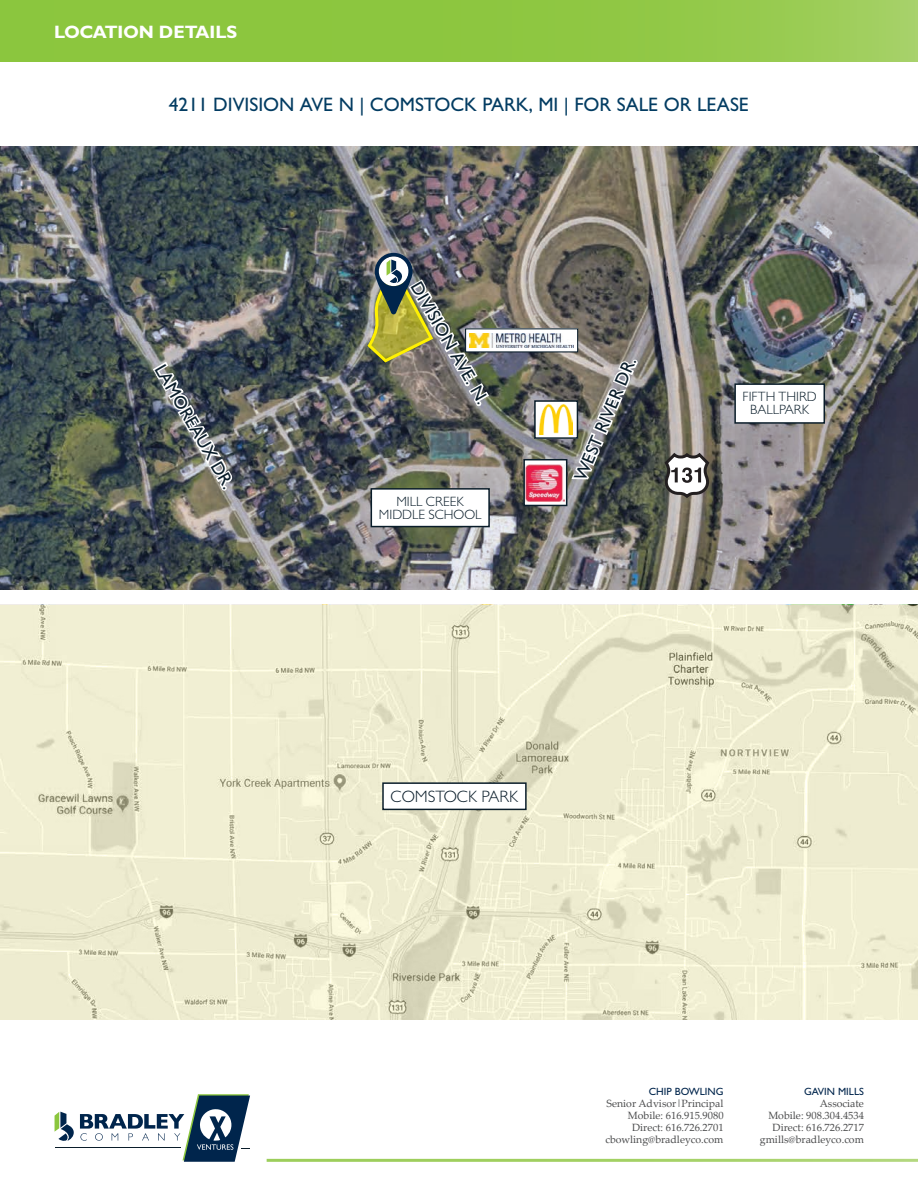
<style>
.page{position:relative;width:918px;height:1188px;background:#fff}
.page>*{position:absolute;margin:0;border:0;box-sizing:border-box;transform-origin:0 0}
.t1{font:500 19.5px "Gill Sans MT Std";color:#033c62}
.t2{font:500 18px "Gill Sans MT Std";color:#0a1d2a}
.t3{font:700 18px "Gill Sans MT Std";color:#fff}
.t4{font:300 16.5px "Gill Sans MT Std";color:#0a1d2a}
.t5{font:300 13.5px/13.5px "Gill Sans MT Std";color:#0a1d2a;text-align:center}
.t6{font:10.5px/12px "Palatino Linotype";color:#4b4c4d;text-align:right}
.t7{font:500 10.5px "Gill Sans MT Std";color:#00254c}
</style>
<div class="page">
<svg style="left:0;top:0;width:918px;height:62px;background:#90c745"></svg>
<svg style="left:55px;top:1094px;width:195px;height:68px"></svg>
<img style="left:0;top:147px;width:918px;height:443px">
<img style="left:151px;top:360px;width:83px;height:133px">
<svg style="left:569px;top:359px;width:71px;height:122px"></svg>
<div style="left:535px;top:401px;width:42px;height:37px;background:#fff"></div>
<img style="left:540px;top:405px;width:33px;height:29px">
<div style="left:534px;top:400px;width:44px;height:39px;border:2px solid #0a1d2a"></div>
<div style="left:466px;top:329px;width:112px;height:23px;background:#fff"></div>
<img style="left:491px;top:334px;width:82px;height:14px">
<svg style="left:526px;top:462px;width:38px;height:41px"></svg>
<img style="left:526px;top:464px;width:38px;height:37px">
<div style="left:523px;top:459px;width:44px;height:47px;border:2px solid #0a1d2a"></div>
<img style="left:0;top:605px;width:918px;height:415px">
<div style="left:383px;top:783px;width:143px;height:26px;background:#fff"></div>
<div style="left:382px;top:782px;width:145px;height:28px;border:2px solid #0a1d2a"></div>
<div style="left:735px;top:384px;width:89px;height:39px;background:#fff"></div>
<div style="left:734px;top:383px;width:91px;height:41px;border:2px solid #0a1d2a"></div>
<div style="left:371px;top:489px;width:118px;height:38px;background:#fff"></div>
<div style="left:371px;top:488px;width:119px;height:39px;border:2px solid #0a1d2a"></div>
<svg style="left:664px;top:453px;width:45px;height:45px"></svg>
<img style="left:365px;top:253px;width:126px;height:153px">
<h2 class="t3" style="left:54px;top:21px;width:185px">LOCATION DETAILS</h2>
<h1 class="t1" style="left:169px;top:93px;width:582px">4211 DIVISION AVE N | COMSTOCK PARK, MI | FOR SALE OR LEASE</h1>
<h2 class="t2" style="left:425px;top:278px;width:139px;rotate:60deg">DIVISION AVE. N.</h2>
<h2 class="t2" style="left:169px;top:360px;width:142px;rotate:60deg">LAMOREAUX DR.</h2>
<h2 class="t2" style="left:570px;top:476px;width:134px;rotate:-67deg">WEST RIVER DR.</h2>
<p class="t5" style="left:379px;top:494px;width:104px">MILL CREEK<br>MIDDLE SCHOOL</p>
<p class="t5" style="left:743px;top:389px;width:76px">FIFTH THIRD<br>BALLPARK</p>
<h3 class="t4" style="left:391px;top:786px;width:129px">COMSTOCK PARK</h3>
<p class="t7" style="left:649px;top:1086px;width:76px">CHIP BOWLING</p>
<p class="t6" style="left:605px;top:1097px;width:120px">Senior Advisor|Principal<br>Mobile: 616.915.9080<br>Direct: 616.726.2701 cbowling@bradleyco.com</p>
<p class="t7" style="left:804px;top:1086px;width:61px">GAVIN MILLS</p>
<p class="t6" style="left:760px;top:1097px;width:106px">Associate<br>Mobile: 908.304.4534<br>Direct: 616.726.2717 gmills@bradleyco.com</p>
</div>
